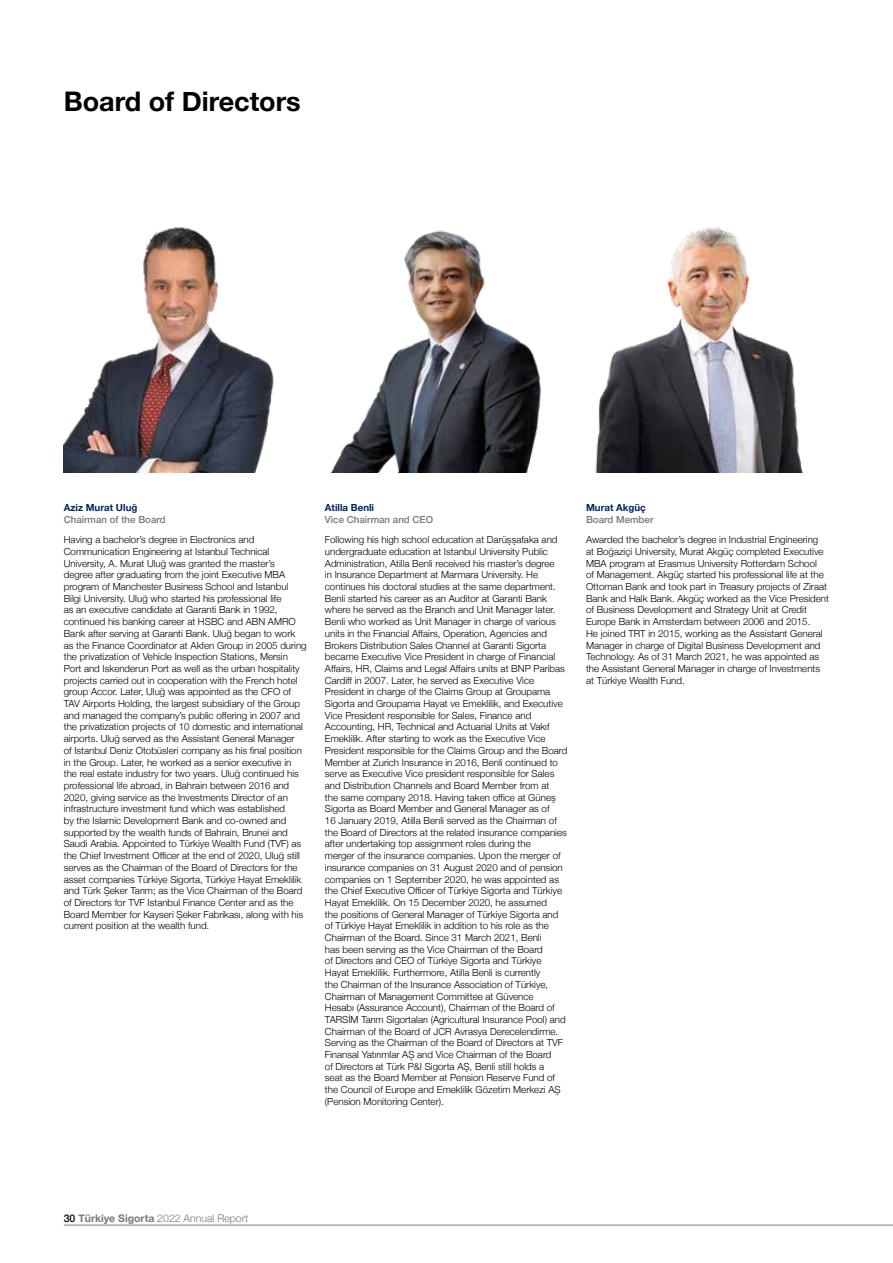
<style>
.page{position:relative;width:893px;height:1263px;background:#fff}
.page>*{position:absolute;margin:0;border:0;box-sizing:border-box;transform-origin:0 0}
.t1{font:700 27px "Helvetica Neue";color:#000}
.t2{font:300 10.5px "Helvetica Neue";color:#77787b}
.t3{font:300 9.75px/11.7px "Helvetica Neue";color:#000}
.t4{font:500 9.75px "Helvetica Neue";color:#77787b}
.t5{font:700 9.75px "Helvetica Neue";color:#002360}
.s1{font-weight:500;color:#000}
.s2{font-weight:700}
</style>
<div class="page">
<img style="left:64px;top:227px;width:210px;height:245px">
<img style="left:331px;top:230px;width:210px;height:242px">
<img style="left:595px;top:227px;width:208px;height:245px">
<hr style="left:64px;top:1225px;width:829px;height:1px;background:#77787b">
<h1 class="t1" style="left:64px;top:81px;width:239px">Board of Directors</h1>
<p class="t5" style="left:64px;top:500px;width:75px">Aziz Murat Uluğ</p>
<p class="t4" style="left:64px;top:512px;width:103px">Chairman of the Board</p>
<p class="t3" style="left:64px;top:533px;width:244px">Having a bachelor’s degree in Electronics and Communication Engineering at Istanbul Technical University, A. Murat Uluğ was granted the master’s<br>degree after graduating from the joint Executive MBA program of Manchester Business School and Istanbul Bilgi University. Uluğ who started his professional life<br>as an executive candidate at Garanti Bank in 1992, continued his banking career at HSBC and ABN AMRO Bank after serving at Garanti Bank. Uluğ began to work as the Finance Coordinator at Akfen Group in 2005 during the privatization of Vehicle Inspection Stations, Mersin Port and Iskenderun Port as well as the urban hospitality projects carried out in cooperation with the French hotel group Accor. Later, Uluğ was appointed as the CFO of TAV Airports Holding, the largest subsidiary of the Group and managed the company’s public offering in 2007 and the privatization projects of 10 domestic and international airports. Uluğ served as the Assistant General Manager<br>of Istanbul Deniz Otobüsleri company as his final position in the Group. Later, he worked as a senior executive in the real estate industry for two years. Uluğ continued his professional life abroad, in Bahrain between 2016 and 2020, giving service as the Investments Director of an infrastructure investment fund which was established<br>by the Islamic Development Bank and co-owned and supported by the wealth funds of Bahrain, Brunei and Saudi Arabia. Appointed to Türkiye Wealth Fund (TVF) as the Chief Investment Officer at the end of 2020, Uluğ still serves as the Chairman of the Board of Directors for the asset companies Türkiye Sigorta, Türkiye Hayat Emeklilik and Türk Şeker Tarım; as the Vice Chairman of the Board of Directors for TVF Istanbul Finance Center and as the Board Member for Kayseri Şeker Fabrikası, along with his current position at the wealth fund.</p>
<p class="t5" style="left:325px;top:500px;width:51px">Atilla Benli</p>
<p class="t4" style="left:325px;top:512px;width:110px">Vice Chairman and CEO</p>
<p class="t3" style="left:325px;top:533px;width:244px">Following his high school education at Darüşşafaka and undergraduate education at Istanbul University Public Administration, Atilla Benli received his master’s degree<br>in Insurance Department at Marmara University. He continues his doctoral studies at the same department.<br>Benli started his career as an Auditor at Garanti Bank where he served as the Branch and Unit Manager later.<br>Benli who worked as Unit Manager in charge of various units in the Financial Affairs, Operation, Agencies and Brokers Distribution Sales Channel at Garanti Sigorta became Executive Vice President in charge of Financial Affairs, HR, Claims and Legal Affairs units at BNP Paribas Cardiff in 2007. Later, he served as Executive Vice President in charge of the Claims Group at Groupama Sigorta and Groupama Hayat ve Emeklilik, and Executive Vice President responsible for Sales, Finance and Accounting, HR, Technical and Actuarial Units at Vakıf Emeklilik. After starting to work as the Executive Vice President responsible for the Claims Group and the Board Member at Zurich Insurance in 2016, Benli continued to serve as Executive Vice president responsible for Sales and Distribution Channels and Board Member from at<br>the same company 2018. Having taken office at Güneş Sigorta as Board Member and General Manager as of<br>16 January 2019, Atilla Benli served as the Chairman of the Board of Directors at the related insurance companies after undertaking top assignment roles during the<br>merger of the insurance companies. Upon the merger of insurance companies on 31 August 2020 and of pension companies on 1 September 2020, he was appointed as the Chief Executive Officer of Türkiye Sigorta and Türkiye Hayat Emeklilik. On 15 December 2020, he assumed<br>the positions of General Manager of Türkiye Sigorta and of Türkiye Hayat Emeklilik in addition to his role as the Chairman of the Board. Since 31 March 2021, Benli<br>has been serving as the Vice Chairman of the Board<br>of Directors and CEO of Türkiye Sigorta and Türkiye Hayat Emeklilik. Furthermore, Atilla Benli is currently<br>the Chairman of the Insurance Association of Türkiye, Chairman of Management Committee at Güvence<br>Hesabı (Assurance Account), Chairman of the Board of TARSİM Tarım Sigortaları (Agricultural Insurance Pool) and Chairman of the Board of JCR Avrasya Derecelendirme.<br>Serving as the Chairman of the Board of Directors at TVF Finansal Yatırımlar AŞ and Vice Chairman of the Board<br>of Directors at Türk P&amp;I Sigorta AŞ, Benli still holds a<br>seat as the Board Member at Pension Reserve Fund of the Council of Europe and Emeklilik Gözetim Merkezi AŞ (Pension Monitoring Center).</p>
<p class="t5" style="left:586px;top:500px;width:61px">Murat Akgüç</p>
<p class="t4" style="left:586px;top:512px;width:69px">Board Member</p>
<p class="t3" style="left:586px;top:533px;width:245px">Awarded the bachelor’s degree in Industrial Engineering<br>at Boğaziçi University, Murat Akgüç completed Executive MBA program at Erasmus University Rotterdam School<br>of Management. Akgüç started his professional life at the Ottoman Bank and took part in Treasury projects of Ziraat Bank and Halk Bank. Akgüç worked as the Vice President of Business Development and Strategy Unit at Credit Europe Bank in Amsterdam between 2006 and 2015.<br>He joined TRT in 2015, working as the Assistant General Manager in charge of Digital Business Development and Technology. As of 31 March 2021, he was appointed as the Assistant General Manager in charge of Investments at Türkiye Wealth Fund.</p>
<p class="t2" style="left:64px;top:1210px;width:186px"><span class="s1">30</span> <span class="s2">Türkiye Sigorta</span> 2022 Annual Report</p>
</div>
